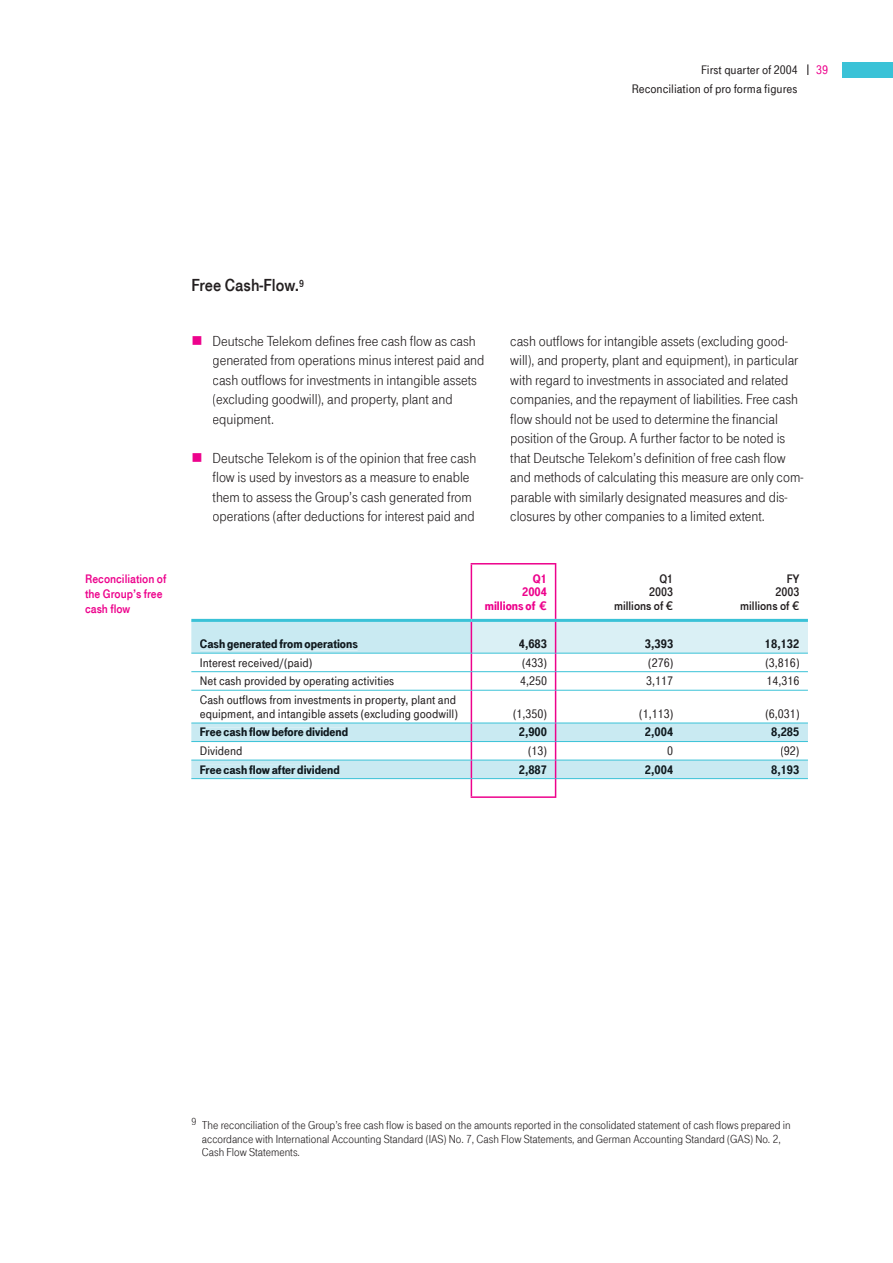
<style>
.page{position:relative;width:893px;height:1263px;background:#fff}
.page>*{position:absolute;margin:0;border:0;box-sizing:border-box;transform-origin:0 0}
.t1{font:18px "Tele Grotesk Fett";color:#231f20}
.t2{font:15px/19.5px "Tele Grotesk Norm";color:#231f20}
.t3{font:12.75px/14.2px "Tele Grotesk Halb";color:#231f20}
.t4{font:12.75px "Tele Grotesk Ultr";color:#101a1f}
.t5{font:12.75px/15px "Tele Grotesk Fett";color:#ed028c}
.t6{font:12.75px "Tele Grotesk Fett";color:#231f20}
.t7{font:12.75px "Tele Grotesk Ultr";color:#ed028c}
.t8{font:12.75px "Tele Grotesk Ultr";color:#171b1f}
.t9{font:12px/13.5px "Tele Grotesk Norm";color:#231f20}
.s1{color:#ed028c}
</style>
<div class="page">
<div style="left:842px;top:62px;width:51px;height:15px;background:#3ac2d7"></div>
<svg style="left:191px;top:622px;width:617px;height:156px"></svg>
<hr style="left:471px;top:619px;width:85px;height:3px;background:#3ac2d7">
<hr style="left:556px;top:619px;width:126px;height:3px;background:#3ac2d7">
<hr style="left:682px;top:619px;width:126px;height:3px;background:#3ac2d7">
<hr style="left:471px;top:690px;width:85px;height:1px;background:#3ac2d7">
<hr style="left:556px;top:690px;width:126px;height:1px;background:#3ac2d7">
<hr style="left:682px;top:690px;width:126px;height:1px;background:#3ac2d7">
<hr style="left:471px;top:723px;width:85px;height:1px;background:#3ac2d7">
<hr style="left:556px;top:723px;width:126px;height:1px;background:#3ac2d7">
<hr style="left:682px;top:723px;width:126px;height:1px;background:#3ac2d7">
<hr style="left:471px;top:741px;width:85px;height:1px;background:#3ac2d7">
<hr style="left:556px;top:741px;width:126px;height:1px;background:#3ac2d7">
<hr style="left:682px;top:741px;width:126px;height:1px;background:#3ac2d7">
<hr style="left:471px;top:760px;width:85px;height:1px;background:#3ac2d7">
<hr style="left:556px;top:760px;width:126px;height:1px;background:#3ac2d7">
<hr style="left:682px;top:760px;width:126px;height:1px;background:#3ac2d7">
<hr style="left:471px;top:778px;width:85px;height:1px;background:#3ac2d7">
<hr style="left:556px;top:778px;width:126px;height:1px;background:#3ac2d7">
<hr style="left:682px;top:778px;width:126px;height:1px;background:#3ac2d7">
<hr style="left:471px;top:563px;width:85px;height:1px;background:#ed028c">
<hr style="left:555px;top:564px;width:1px;height:55px;background:#ed028c">
<hr style="left:555px;top:690px;width:1px;height:33px;background:#ed028c">
<svg style="left:555px;top:723px;width:1px;height:73px"></svg>
<hr style="left:471px;top:796px;width:85px;height:2px;background:#ed028c">
<hr style="left:471px;top:564px;width:1px;height:55px;background:#ed028c">
<svg style="left:471px;top:620px;width:337px;height:70px"></svg>
<hr style="left:471px;top:690px;width:1px;height:33px;background:#ed028c">
<svg style="left:471px;top:723px;width:1px;height:73px"></svg>
<hr style="left:191px;top:653px;width:280px;height:1px;background:#3ac2d7">
<hr style="left:191px;top:671px;width:280px;height:1px;background:#3ac2d7">
<hr style="left:191px;top:690px;width:280px;height:1px;background:#3ac2d7">
<hr style="left:191px;top:723px;width:280px;height:1px;background:#3ac2d7">
<hr style="left:191px;top:741px;width:280px;height:1px;background:#3ac2d7">
<hr style="left:191px;top:760px;width:280px;height:1px;background:#3ac2d7">
<hr style="left:191px;top:778px;width:280px;height:1px;background:#3ac2d7">
<hr style="left:191px;top:619px;width:280px;height:3px;background:#3ac2d7">
<div style="left:200px;top:639px;width:158px;height:11px;background:#c9eaf2"></div>
<div style="left:519px;top:639px;width:28px;height:11px;background:#daf0f5"></div>
<div style="left:645px;top:639px;width:28px;height:11px;background:#daf0f5"></div>
<div style="left:766px;top:639px;width:33px;height:11px;background:#daf0f5"></div>
<div style="left:201px;top:728px;width:147px;height:9px;background:#c9eaf2"></div>
<div style="left:519px;top:728px;width:28px;height:10px;background:#c9eaf2"></div>
<div style="left:645px;top:728px;width:28px;height:10px;background:#c9eaf2"></div>
<div style="left:771px;top:728px;width:28px;height:10px;background:#c9eaf2"></div>
<div style="left:201px;top:765px;width:138px;height:9px;background:#c9eaf2"></div>
<div style="left:519px;top:765px;width:27px;height:10px;background:#c9eaf2"></div>
<div style="left:645px;top:765px;width:28px;height:10px;background:#c9eaf2"></div>
<div style="left:771px;top:765px;width:28px;height:10px;background:#c9eaf2"></div>
<p class="t3" style="left:701px;top:63px;width:129px">First quarter of 2004 | <span class="s1">39</span></p>
<p class="t3" style="left:632px;top:82px;width:167px">Reconciliation of pro forma figures</p>
<p class="t5" style="left:85px;top:571px;width:83px">Reconciliation of the Group’s free cash flow</p>
<p class="t1" style="left:191px;top:275px;width:114px">Free Cash-Flow.<sup>9</sup></p>
<p class="t2" style="left:213px;top:331px;width:273px;text-indent:-21px"><span class="s1">■</span> Deutsche Telekom defines free cash flow as cash generated from operations minus interest paid and cash outflows for investments in intangible assets (excluding goodwill), and property, plant and equipment.</p>
<p class="t2" style="left:213px;top:448px;width:265px;text-indent:-21px"><span class="s1">■</span> Deutsche Telekom is of the opinion that free cash flow is used by investors as a measure to enable them to assess the Group’s cash generated from operations (after deductions for interest paid and</p>
<p class="t2" style="left:510px;top:331px;width:295px">cash outflows for intangible assets (excluding good&shy;will), and property, plant and equipment), in particular with regard to investments in associated and related companies, and the repayment of liabilities. Free cash flow should not be used to determine the financial position of the Group. A further factor to be noted is that Deutsche Telekom’s definition of free cash flow and methods of calculating this measure are only com&shy;parable with similarly designated measures and dis&shy;closures by other companies to a limited extent.</p>
<p class="t7" style="left:533px;top:571px;width:16px">Q1</p>
<p class="t7" style="left:522px;top:585px;width:26px">2004</p>
<p class="t7" style="left:485px;top:598px;width:52px">millions of</p>
<p class="t6" style="left:659px;top:571px;width:15px">Q1</p>
<p class="t6" style="left:649px;top:585px;width:26px">2003</p>
<p class="t6" style="left:614px;top:598px;width:51px">millions of</p>
<p class="t6" style="left:787px;top:571px;width:14px">FY</p>
<p class="t6" style="left:775px;top:585px;width:26px">2003</p>
<p class="t6" style="left:740px;top:598px;width:51px">millions of</p>
<p class="t4" style="left:200px;top:637px;width:160px">Cash generated from operations</p>
<p class="t8" style="left:519px;top:637px;width:30px">4,683</p>
<p class="t8" style="left:645px;top:637px;width:30px">3,393</p>
<p class="t8" style="left:765px;top:637px;width:36px">18,132</p>
<p class="t3" style="left:200px;top:655px;width:114px">Interest received/(paid)</p>
<p class="t3" style="left:522px;top:655px;width:26px">(433)</p>
<p class="t3" style="left:648px;top:655px;width:26px">(276)</p>
<p class="t3" style="left:765px;top:655px;width:36px">(3,816)</p>
<p class="t3" style="left:200px;top:674px;width:196px">Net cash provided by operating activities</p>
<p class="t3" style="left:520px;top:674px;width:29px">4,250</p>
<p class="t3" style="left:646px;top:674px;width:29px">3,117</p>
<p class="t3" style="left:766px;top:674px;width:35px">14,316</p>
<p class="t3" style="left:200px;top:692px;width:259px">Cash outflows from investments in property, plant and equipment, and intangible assets (excluding goodwill)</p>
<p class="t3" style="left:513px;top:707px;width:36px">(1,350)</p>
<p class="t3" style="left:639px;top:707px;width:36px">(1,113)</p>
<p class="t3" style="left:765px;top:707px;width:36px">(6,031)</p>
<p class="t4" style="left:200px;top:725px;width:150px">Free cash flow before dividend</p>
<p class="t4" style="left:519px;top:725px;width:30px">2,900</p>
<p class="t4" style="left:645px;top:725px;width:30px">2,004</p>
<p class="t4" style="left:771px;top:725px;width:30px">8,285</p>
<p class="t3" style="left:200px;top:744px;width:44px">Dividend</p>
<p class="t3" style="left:528px;top:744px;width:20px">(13)</p>
<p class="t3" style="left:667px;top:744px;width:8px">0</p>
<p class="t3" style="left:780px;top:744px;width:20px">(92)</p>
<p class="t4" style="left:200px;top:762px;width:141px">Free cash flow after dividend</p>
<p class="t4" style="left:519px;top:762px;width:30px">2,887</p>
<p class="t4" style="left:645px;top:762px;width:30px">2,004</p>
<p class="t4" style="left:771px;top:762px;width:30px">8,193</p>
<p class="t9" style="left:202px;top:1119px;width:590px;text-indent:-11px"><sup>9</sup> The reconciliation of the Group’s free cash flow is based on the amounts reported in the consolidated statement of cash flows prepared in accordance with International Accounting Standard (IAS) No. 7, Cash Flow Statements, and German Accounting Standard (GAS) No. 2,<br>Cash Flow Statements.</p>
</div>
